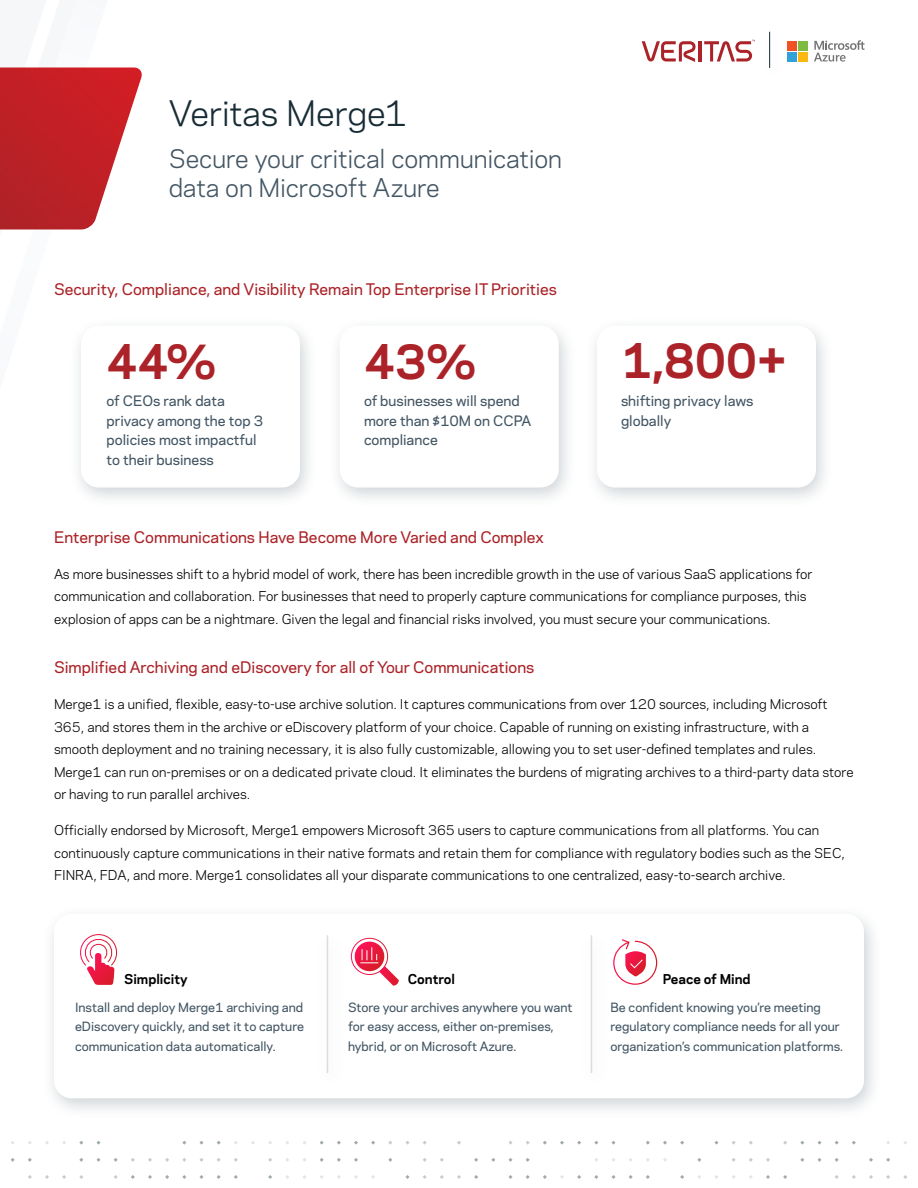
<style>
.page{position:relative;width:918px;height:1188px;background:#fff}
.page>*{position:absolute;margin:0;border:0;box-sizing:border-box;transform-origin:0 0}
.Call_Out_Box{font:700 45px "Polaris";letter-spacing:-.01em;color:#ab2328}
.Headline{font:33px "Polaris";letter-spacing:-.01em;color:#182c35}
.Subhead{font:24px/28.8px "Polaris";letter-spacing:-.005em;color:#425563}
.Paragraph_Title{font:500 15px "Polaris";color:#ab2328}
.Body_Copy{font:500 13.5px/19.5px "Polaris";color:#425563}
.Body_Copy-2{font:12.75px/22.5px "Polaris";color:#000}
.Paragraph_Subtitle{font:700 12.75px "Polaris";color:#000}
.Body_Copy-3{font:500 12px/19.5px "Polaris";color:#425563}
</style>
<div class="page">
<svg style="left:0;top:67px;width:142px;height:163px"></svg>
<svg style="left:783px;top:1175px;width:4px;height:4px"></svg>
<svg style="left:766px;top:1158px;width:4px;height:4px"></svg>
<svg style="left:766px;top:1175px;width:4px;height:4px"></svg>
<svg style="left:749px;top:1158px;width:4px;height:4px"></svg>
<svg style="left:714px;top:1141px;width:5px;height:4px"></svg>
<svg style="left:697px;top:1158px;width:4px;height:4px"></svg>
<svg style="left:680px;top:1141px;width:4px;height:4px"></svg>
<svg style="left:680px;top:1175px;width:4px;height:4px"></svg>
<svg style="left:663px;top:1141px;width:4px;height:4px"></svg>
<svg style="left:646px;top:1141px;width:4px;height:4px"></svg>
<svg style="left:646px;top:1175px;width:4px;height:4px"></svg>
<svg style="left:629px;top:1175px;width:4px;height:4px"></svg>
<svg style="left:611px;top:1141px;width:5px;height:4px"></svg>
<svg style="left:611px;top:1175px;width:5px;height:4px"></svg>
<svg style="left:594px;top:1175px;width:4px;height:4px"></svg>
<svg style="left:577px;top:1141px;width:4px;height:4px"></svg>
<svg style="left:577px;top:1175px;width:4px;height:4px"></svg>
<svg style="left:560px;top:1141px;width:4px;height:4px"></svg>
<svg style="left:560px;top:1175px;width:4px;height:4px"></svg>
<svg style="left:543px;top:1141px;width:4px;height:4px"></svg>
<svg style="left:543px;top:1175px;width:4px;height:4px"></svg>
<svg style="left:526px;top:1158px;width:4px;height:4px"></svg>
<svg style="left:526px;top:1175px;width:4px;height:4px"></svg>
<svg style="left:508px;top:1141px;width:5px;height:4px"></svg>
<svg style="left:508px;top:1158px;width:5px;height:4px"></svg>
<svg style="left:508px;top:1175px;width:5px;height:4px"></svg>
<svg style="left:491px;top:1158px;width:4px;height:4px"></svg>
<svg style="left:474px;top:1158px;width:4px;height:4px"></svg>
<svg style="left:474px;top:1175px;width:4px;height:4px"></svg>
<svg style="left:457px;top:1141px;width:4px;height:4px"></svg>
<svg style="left:457px;top:1175px;width:4px;height:4px"></svg>
<svg style="left:440px;top:1158px;width:4px;height:4px"></svg>
<svg style="left:440px;top:1175px;width:4px;height:4px"></svg>
<svg style="left:423px;top:1175px;width:4px;height:4px"></svg>
<svg style="left:405px;top:1141px;width:5px;height:4px"></svg>
<svg style="left:405px;top:1175px;width:5px;height:4px"></svg>
<svg style="left:388px;top:1158px;width:4px;height:4px"></svg>
<svg style="left:371px;top:1141px;width:4px;height:4px"></svg>
<svg style="left:354px;top:1141px;width:4px;height:4px"></svg>
<svg style="left:354px;top:1158px;width:4px;height:4px"></svg>
<svg style="left:354px;top:1175px;width:4px;height:4px"></svg>
<svg style="left:337px;top:1141px;width:4px;height:4px"></svg>
<svg style="left:337px;top:1158px;width:4px;height:4px"></svg>
<svg style="left:320px;top:1158px;width:4px;height:4px"></svg>
<svg style="left:268px;top:1158px;width:4px;height:4px"></svg>
<svg style="left:268px;top:1175px;width:4px;height:4px"></svg>
<svg style="left:234px;top:1158px;width:4px;height:4px"></svg>
<svg style="left:234px;top:1175px;width:4px;height:4px"></svg>
<svg style="left:217px;top:1175px;width:4px;height:4px"></svg>
<svg style="left:199px;top:1141px;width:5px;height:4px"></svg>
<svg style="left:199px;top:1158px;width:5px;height:4px"></svg>
<svg style="left:199px;top:1175px;width:5px;height:4px"></svg>
<svg style="left:182px;top:1175px;width:4px;height:4px"></svg>
<svg style="left:165px;top:1158px;width:4px;height:4px"></svg>
<svg style="left:165px;top:1175px;width:4px;height:4px"></svg>
<svg style="left:148px;top:1158px;width:4px;height:4px"></svg>
<svg style="left:148px;top:1175px;width:4px;height:4px"></svg>
<svg style="left:131px;top:1158px;width:4px;height:4px"></svg>
<svg style="left:131px;top:1175px;width:4px;height:4px"></svg>
<svg style="left:114px;top:1158px;width:4px;height:4px"></svg>
<svg style="left:114px;top:1175px;width:4px;height:4px"></svg>
<svg style="left:96px;top:1141px;width:5px;height:4px"></svg>
<svg style="left:96px;top:1158px;width:5px;height:4px"></svg>
<svg style="left:79px;top:1158px;width:4px;height:4px"></svg>
<svg style="left:79px;top:1175px;width:4px;height:4px"></svg>
<svg style="left:62px;top:1175px;width:4px;height:4px"></svg>
<svg style="left:45px;top:1175px;width:4px;height:4px"></svg>
<svg style="left:28px;top:1158px;width:4px;height:4px"></svg>
<svg style="left:28px;top:1175px;width:4px;height:4px"></svg>
<svg style="left:11px;top:1158px;width:4px;height:4px"></svg>
<svg style="left:903px;top:1175px;width:4px;height:4px"></svg>
<svg style="left:886px;top:1158px;width:4px;height:4px"></svg>
<svg style="left:886px;top:1175px;width:4px;height:4px"></svg>
<svg style="left:869px;top:1158px;width:4px;height:4px"></svg>
<svg style="left:869px;top:1175px;width:4px;height:4px"></svg>
<svg style="left:852px;top:1141px;width:4px;height:4px"></svg>
<svg style="left:852px;top:1175px;width:4px;height:4px"></svg>
<svg style="left:835px;top:1158px;width:4px;height:4px"></svg>
<svg style="left:835px;top:1175px;width:4px;height:4px"></svg>
<svg style="left:817px;top:1141px;width:5px;height:4px"></svg>
<svg style="left:817px;top:1158px;width:5px;height:4px"></svg>
<svg style="left:800px;top:1158px;width:4px;height:4px"></svg>
<hr style="left:699px;top:41px;width:3px;height:20px;background:#ab2328">
<svg style="left:642px;top:41px;width:54px;height:21px"></svg>
<svg style="left:704px;top:40px;width:51px;height:21px"></svg>
<hr style="left:769px;top:32px;width:1px;height:36px;background:#182c35">
<div style="left:787px;top:41px;width:10px;height:10px;background:#f05226"></div>
<div style="left:798px;top:41px;width:10px;height:10px;background:#7dba42"></div>
<div style="left:787px;top:52px;width:10px;height:9px;background:#33a1d9"></div>
<div style="left:798px;top:52px;width:10px;height:9px;background:#fcb812"></div>
<svg style="left:814px;top:40px;width:51px;height:22px"></svg>
<div style="left:69px;top:316px;width:250px;height:193px;background:#425563;opacity:.25"></div>
<div style="left:81px;top:326px;width:219px;height:161px;background:#fff;border-radius:18px"></div>
<div style="left:328px;top:316px;width:249px;height:193px;background:#425563;opacity:.25"></div>
<div style="left:340px;top:326px;width:219px;height:161px;background:#fff;border-radius:18px"></div>
<div style="left:585px;top:316px;width:250px;height:193px;background:#425563;opacity:.25"></div>
<div style="left:597px;top:326px;width:219px;height:161px;background:#fff;border-radius:18px"></div>
<div style="left:42px;top:904px;width:841px;height:216px;background:#425563;opacity:.25"></div>
<div style="left:54px;top:914px;width:810px;height:184px;background:#fff;border-radius:18px"></div>
<hr style="left:591px;top:935px;width:1px;height:138px;background:#dcdcdc">
<hr style="left:327px;top:935px;width:1px;height:138px;background:#dcdcdc">
<svg style="left:80px;top:934px;width:37px;height:51px"></svg>
<div style="left:351px;top:938px;width:37px;height:37px;border:1px solid #fff;border-radius:50%"></div>
<svg style="left:355px;top:942px;width:29px;height:29px"></svg>
<svg style="left:361px;top:948px;width:38px;height:38px"></svg>
<svg style="left:613px;top:939px;width:45px;height:46px"></svg>
<p class="Headline" style="left:169px;top:89px;width:240px">Veritas Merge1</p>
<p class="Subhead" style="left:169px;top:144px;width:395px">Secure your critical communication data on Microsoft Azure</p>
<p class="Paragraph_Title" style="left:54px;top:278px;width:504px">Security, Compliance, and Visibility Remain Top Enterprise IT Priorities</p>
<p class="Call_Out_Box" style="left:106px;top:327px;width:112px">44%</p>
<p class="Body_Copy" style="left:106px;top:390px;width:158px">of CEOs rank data privacy among the top 3 policies most impactful to their business</p>
<p class="Call_Out_Box" style="left:364px;top:327px;width:115px">43%</p>
<p class="Body_Copy" style="left:364px;top:390px;width:169px">of businesses will spend more than $10M on CCPA compliance</p>
<p class="Call_Out_Box" style="left:621px;top:327px;width:168px">1,800+</p>
<p class="Body_Copy" style="left:621px;top:390px;width:134px">shifting privacy laws globally</p>
<p class="Paragraph_Title" style="left:54px;top:526px;width:491px">Enterprise Communications Have Become More Varied and Complex</p>
<p class="Body_Copy-2" style="left:54px;top:562px;width:760px">As more businesses shift to a hybrid model of work, there has been incredible growth in the use of various SaaS applications for communication and collaboration. For businesses that need to properly capture communications for compliance purposes, this explosion of apps can be a nightmare. Given the legal and financial risks involved, you must secure your communications.</p>
<p class="Paragraph_Title" style="left:54px;top:656px;width:482px">Simplified Archiving and eDiscovery for all of Your Communications</p>
<p class="Body_Copy-2" style="left:54px;top:693px;width:801px">Merge1 is a unified, flexible, easy-to-use archive solution. It captures communications from over 120 sources, including Microsoft 365, and stores them in the archive or eDiscovery platform of your choice. Capable of running on existing infrastructure, with a smooth deployment and no training necessary, it is also fully customizable, allowing you to set user-defined templates and rules.<br>Merge1 can run on-premises or on a dedicated private cloud. It eliminates the burdens of migrating archives to a third-party data store or having to run parallel archives.</p>
<p class="Body_Copy-2" style="left:54px;top:819px;width:793px">Officially endorsed by Microsoft, Merge1 empowers Microsoft 365 users to capture communications from all platforms. You can continuously capture communications in their native formats and retain them for compliance with regulatory bodies such as the SEC,<br>FINRA, FDA, and more. Merge1 consolidates all your disparate communications to one centralized, easy-to-search archive.</p>
<p class="Paragraph_Subtitle" style="left:124px;top:970px;width:65px">Simplicity</p>
<p class="Body_Copy-3" style="left:75px;top:997px;width:231px;text-align:justify">Install and deploy Merge1 archiving and eDiscovery quickly, and set it to capture communication data automatically.</p>
<p class="Paragraph_Subtitle" style="left:408px;top:970px;width:49px">Control</p>
<p class="Body_Copy-3" style="left:348px;top:997px;width:226px">Store your archives anywhere you want for easy access, either on-premises, hybrid, or on Microsoft Azure.</p>
<p class="Paragraph_Subtitle" style="left:663px;top:970px;width:89px">Peace of Mind</p>
<p class="Body_Copy-3" style="left:610px;top:997px;width:234px">Be confident knowing you’re meeting regulatory compliance needs for all your organization’s communication platforms.</p>
</div>
